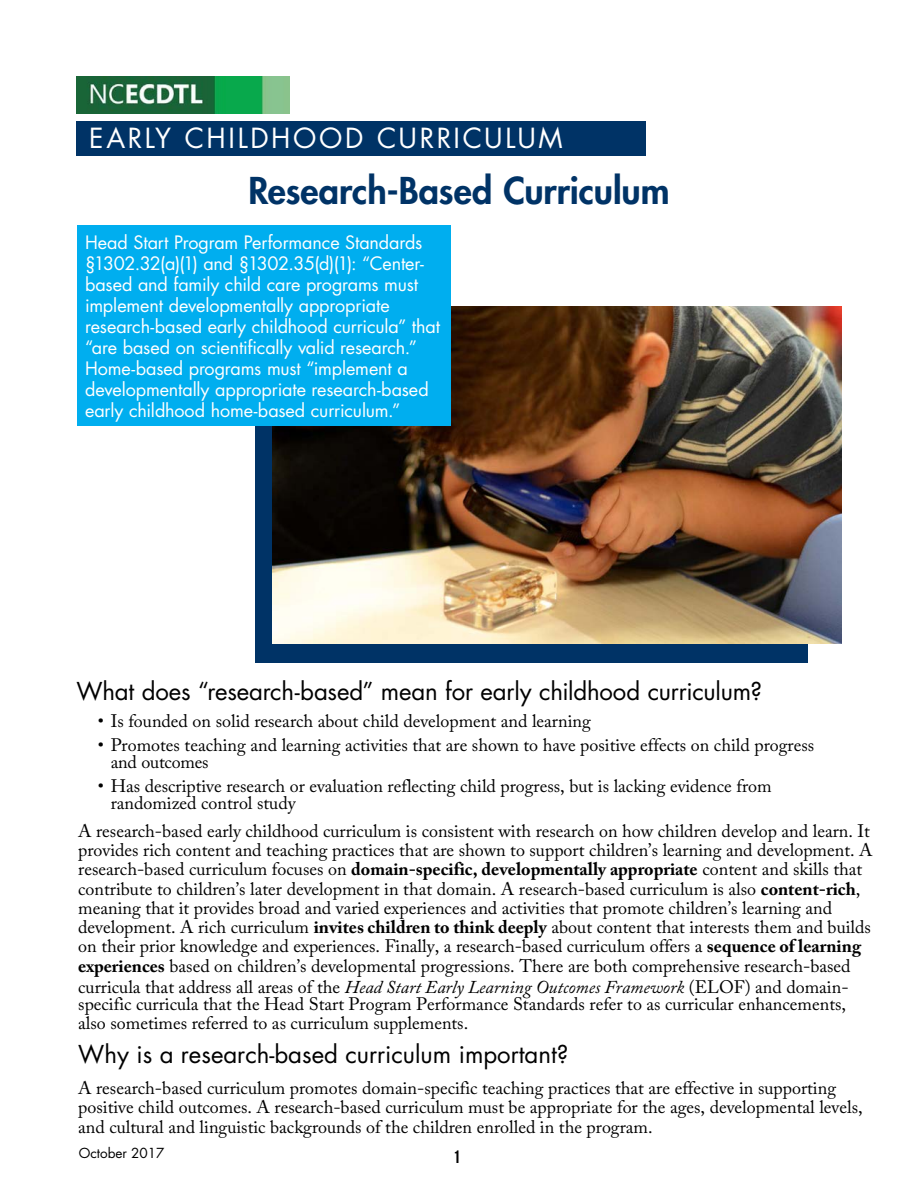
<style>
.page{position:relative;width:918px;height:1188px;background:#fff}
.page>*{position:absolute;margin:0;border:0;box-sizing:border-box;transform-origin:0 0}
.t1{font:800 36px "Futura Std";letter-spacing:-.005em;color:#036}
.t2{font:27px "Futura Std";letter-spacing:.09em;color:#fff}
.t3{font:24px "Futura Std";color:#000}
.t4{font:18px/19.2px "Adobe Caslon Pro";color:#000}
.t5{font:18px/21px "Futura Std";letter-spacing:-.005em;color:#fff}
.t6{font:18px "Bebas Neue";color:#000}
.t7{font:13.5px "Futura Std";color:#000}
.s1{font-weight:700}
.s2{font-style:italic}
</style>
<div class="page">
<img style="left:76px;top:77px;width:214px;height:37px">
<div style="left:77px;top:121px;width:569px;height:34px;background:#036"></div>
<div style="left:255px;top:325px;width:552px;height:337px;background:#036"></div>
<img style="left:272px;top:307px;width:569px;height:337px">
<div style="left:77px;top:226px;width:373px;height:200px;background:#00aeef"></div>
<p class="t2" style="left:89px;top:121px;width:475px">EARLY CHILDHOOD CURRICULUM</p>
<h1 class="t1" style="left:248px;top:168px;width:423px">Research-Based Curriculum</h1>
<p class="t5" style="left:85px;top:232px;width:357px">Head Start Program Performance Standards §1302.32(a)(1) and §1302.35(d)(1): “Center&shy;based and family child care programs must implement developmentally appropriate research-based early childhood curricula” that “are based on scientifcally valid research.” Home-based programs must “implement a developmentally appropriate research-based early childhood home-based curriculum.”</p>
<h2 class="t2" style="left:89px;top:121px;width:187px">CURRICULUM</h2>
<h2 class="t3" style="left:77px;top:676px;width:687px">What does “research-based” mean for early childhood curriculum?</h2>
<p class="t4" style="left:98px;top:711px;width:494px">• Is founded on solid research about child development and learning</p>
<p class="t4" style="left:111px;top:736px;width:705px;line-height:16.8px;text-indent:-13px">• Promotes teaching and learning activities that are shown to have positive effects on child progress and outcomes</p>
<p class="t4" style="left:111px;top:777px;width:663px;line-height:16.8px;text-indent:-13px">• Has descriptive research or evaluation reflecting child progress, but is lacking evidence from randomized control study</p>
<p class="t4" style="left:78px;top:821px;width:796px">A research-based early childhood curriculum is consistent with research on how children develop and learn. It provides rich content and teaching practices that are shown to support children’s learning and development. A research-based curriculum focuses on <span class="s1">domain-specific, developmentally appropriate</span> content and skills that contribute to children’s later development in that domain. A research-based curriculum is also <span class="s1">content-rich</span>, meaning that it provides broad and varied experiences and activities that promote children’s learning and development. A rich curriculum <span class="s1">invites children to think deeply</span> about content that interests them and builds on their prior knowledge and experiences. Finally, a research-based curriculum offers a <span class="s1">sequence of learning experiences</span> based on children’s developmental progressions. There are both comprehensive research-based</p>
<p class="t4" style="left:78px;top:979px;width:772px;line-height:16.6px">curricula that address all areas of the <span class="s2">Head Start Early Learning Outcomes Framework</span> (ELOF) and domain&shy;specific curricula that the Head Start Program Performance Standards refer to as curricular enhancements,</p>
<p class="t4" style="left:78px;top:1013px;width:392px">also sometimes referred to as curriculum supplements.</p>
<h2 class="t3" style="left:78px;top:1039px;width:492px">Why is a research-based curriculum important?</h2>
<p class="t4" style="left:78px;top:1078px;width:786px">A research-based curriculum promotes domain-specific teaching practices that are effective in supporting positive child outcomes. A research-based curriculum must be appropriate for the ages, developmental levels, and cultural and linguistic backgrounds of the children enrolled in the program.</p>
<p class="t7" style="left:79px;top:1145px;width:87px">October 2017</p>
<p class="t6" style="left:453px;top:1146px;width:9px">1</p>
</div>
